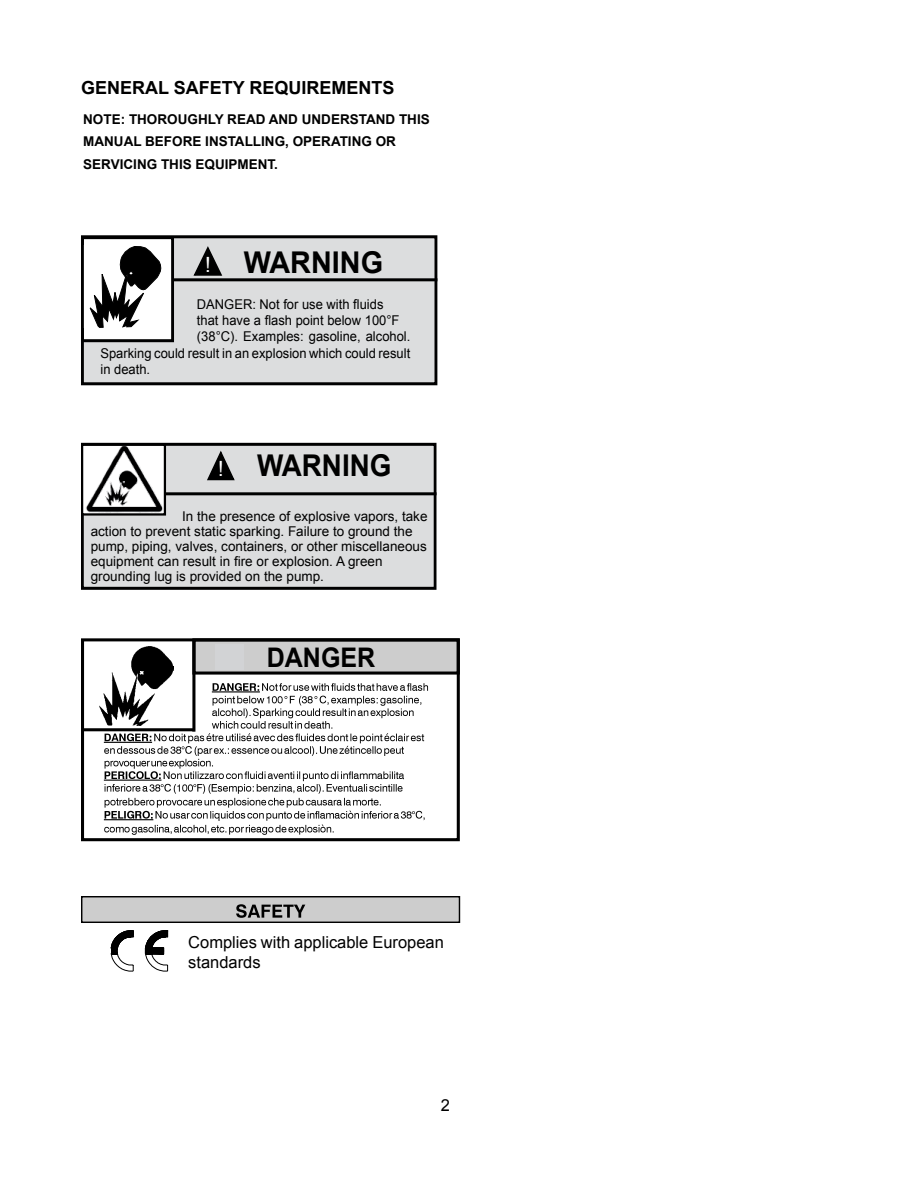
<style>
.page{position:relative;width:918px;height:1188px;background:#fff}
.page>*{position:absolute;margin:0;border:0;box-sizing:border-box;transform-origin:0 0}
.t1{font:700 30px "Arial";color:#000;scale:.96 1}
.t2{font:700 30px "Arial";color:#000;scale:.93 1}
.t3{font:700 27px "Arial";color:#000;scale:.93 1}
.t4{font:700 18px "Arial";color:#000}
.t5{font:16.5px/19.8px "Arial";color:#000}
.t6{font:13.5px/15px "Arial";color:#000}
.t7{font:13.5px "Arial";color:#000;scale:.96 1}
.t8{font:700 13.5px/22.5px "Arial";color:#000}
.s1{font-weight:400;font-size:21px;color:#fff}
</style>
<div class="page">
<div style="left:82px;top:237px;width:354px;height:147px;background:#dcddde"></div>
<div style="left:81px;top:235px;width:356px;height:150px;border:3px solid #000"></div>
<div style="left:85px;top:238px;width:88px;height:103px;background:#fff"></div>
<svg style="left:89px;top:246px;width:72px;height:82px"></svg>
<div style="left:81px;top:236px;width:93px;height:106px;border:3px solid #000"></div>
<svg style="left:193px;top:246px;width:30px;height:30px"></svg>
<hr style="left:173px;top:278px;width:264px;height:3px;background:#000">
<div style="left:82px;top:444px;width:353px;height:144px;background:#dcddde"></div>
<div style="left:81px;top:443px;width:356px;height:147px;border:3px solid #000"></div>
<svg style="left:207px;top:450px;width:28px;height:31px"></svg>
<hr style="left:166px;top:492px;width:270px;height:3px;background:#000">
<img style="left:84px;top:447px;width:79px;height:66px">
<div style="left:81px;top:444px;width:85px;height:72px;border:2px solid #000"></div>
<div style="left:192px;top:638px;width:268px;height:37px;background:#cdcdcd;border:3px solid #000"></div>
<svg style="left:104px;top:683px;width:324px;height:152px"></svg>
<div style="left:81px;top:638px;width:379px;height:203px;border:3px solid #000"></div>
<hr style="left:192px;top:640px;width:3px;height:92px;background:#000">
<img style="left:99px;top:646px;width:74px;height:81px">
<hr style="left:81px;top:728px;width:112px;height:3px;background:#000">
<div style="left:81px;top:896px;width:379px;height:27px;background:#cdcdcd;border:1px solid #000"></div>
<svg style="left:236px;top:904px;width:69px;height:14px"></svg>
<svg style="left:110px;top:930px;width:59px;height:42px"></svg>
<h3 class="t4" style="left:81px;top:76px;width:315px">GENERAL SAFETY REQUIREMENTS</h3>
<p class="t8" style="left:83px;top:108px;width:348px">NOTE: THOROUGHLY READ AND UNDERSTAND THIS<br>MANUAL BEFORE INSTALLING, OPERATING OR<br>SERVICING THIS EQUIPMENT.</p>
<h1 class="t1" style="left:205px;top:242px;width:187px"><span class="s1">!</span> WARNING</h1>
<p class="t7" style="left:197px;top:295px;width:196px">DANGER: Not for use with fluids</p>
<p class="t7" style="left:197px;top:312px;width:213px">that have a flash point below 100°F</p>
<p class="t7" style="left:197px;top:328px;width:224px">(38°C). Examples: gasoline, alcohol.</p>
<p class="t7" style="left:100px;top:344px;width:324px">Sparking could result in an explosion which could result</p>
<p class="t7" style="left:100px;top:360px;width:53px">in death.</p>
<h1 class="t2" style="left:218px;top:445px;width:188px"><span class="s1">!</span> WARNING</h1>
<p class="t6" style="left:91px;top:508px;width:338px;text-indent:92px">In the presence of explosive vapors, take action to prevent static sparking. Failure to ground the pump, piping, valves, containers, or other miscellaneous equipment can result in fire or explosion. A green grounding lug is provided on the pump.</p>
<h2 class="t3" style="left:267px;top:639px;width:118px">DANGER</h2>
<p class="t5" style="left:188px;top:932px;width:257px">Complies with applicable European standards</p>
<p class="t5" style="left:441px;top:1096px;width:11px">2</p>
</div>
